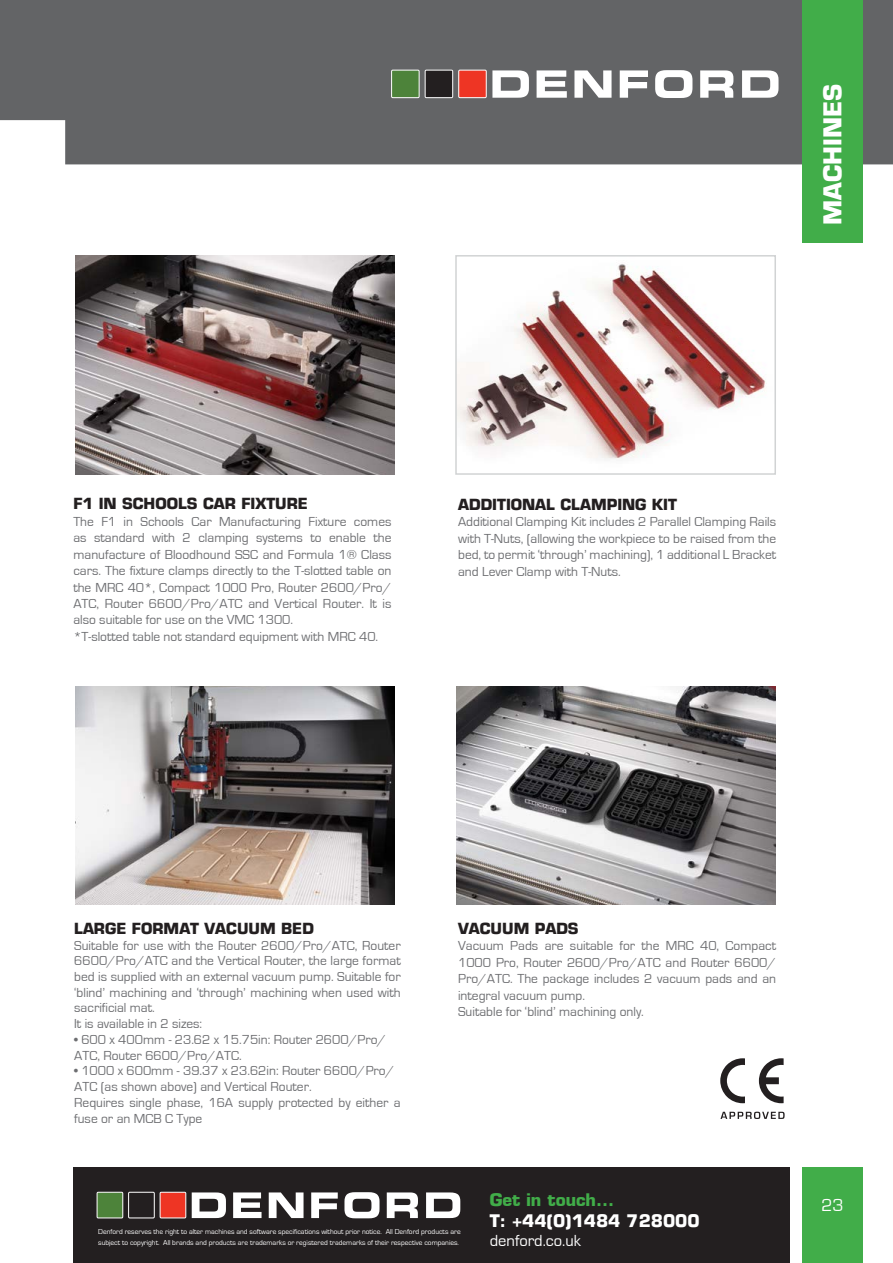
<style>
.page{position:relative;width:893px;height:1263px;background:#fff}
.page>*{position:absolute;margin:0;border:0;box-sizing:border-box;transform-origin:0 0}
.t1{font:700 24px "Eurostile";color:#fff}
.t2{font:18px "Eurostile";color:#fff}
.t3{font:700 16.95px "Eurostile";color:#fff}
.t4{font:700 16.95px "Eurostile";color:#41ad49}
.t5{font:16.5px "Eurostile";color:#fff}
.t6{font:700 15px "Eurostile";color:#231f20}
.t7{font:13.5px/16.5px "Eurostile";color:#6d6e71}
.t8{font:7.35px/10.9px "Eurostile";color:#fff}
</style>
<div class="page">
<div style="left:0;top:0;width:893px;height:164px;background:#636466"></div>
<div style="left:803px;top:0;width:60px;height:243px;background:#41ad49"></div>
<div style="left:803px;top:1167px;width:60px;height:96px;background:#41ad49"></div>
<div style="left:73px;top:1167px;width:716px;height:96px;background:#231f20"></div>
<svg style="left:391px;top:69px;width:138px;height:30px"></svg>
<svg style="left:537px;top:70px;width:30px;height:28px"></svg>
<svg style="left:574px;top:70px;width:37px;height:28px"></svg>
<svg style="left:620px;top:70px;width:28px;height:28px"></svg>
<svg style="left:655px;top:70px;width:37px;height:28px"></svg>
<svg style="left:700px;top:70px;width:33px;height:28px"></svg>
<svg style="left:742px;top:70px;width:36px;height:28px"></svg>
<svg style="left:96px;top:1191px;width:130px;height:28px"></svg>
<svg style="left:233px;top:1192px;width:29px;height:26px"></svg>
<svg style="left:269px;top:1192px;width:35px;height:26px"></svg>
<svg style="left:311px;top:1192px;width:27px;height:26px"></svg>
<svg style="left:344px;top:1192px;width:35px;height:26px"></svg>
<svg style="left:387px;top:1192px;width:31px;height:26px"></svg>
<svg style="left:426px;top:1192px;width:34px;height:26px"></svg>
<img style="left:457px;top:264px;width:309px;height:195px">
<div style="left:455px;top:255px;width:321px;height:220px;border:1px solid #d1d3d4"></div>
<img style="left:456px;top:686px;width:319px;height:218px">
<img style="left:75px;top:256px;width:320px;height:218px">
<img style="left:75px;top:686px;width:320px;height:218px">
<svg style="left:720px;top:1058px;width:25px;height:45px"></svg>
<svg style="left:759px;top:1058px;width:25px;height:45px"></svg>
<svg style="left:720px;top:1112px;width:65px;height:7px"></svg>
<h1 class="t1" style="left:818px;top:225px;width:143px;rotate:-90deg">MACHINES</h1>
<p class="t6" style="left:73px;top:494px;width:236px">F1 IN SCHOOLS CAR FIXTURE</p>
<p class="t7" style="left:73px;top:513px;width:320px">The F1 in Schools Car Manufacturing Fixture comes as standard with 2 clamping systems to enable the manufacture of Bloodhound SSC and Formula 1® Class cars. The fixture clamps directly to the T-slotted table on the MRC 40*, Compact 1000 Pro, Router 2600/Pro/ ATC, Router 6600/Pro/ATC and Vertical Router. It is also suitable for use on the VMC 1300.<br>*T-slotted table not standard equipment with MRC 40.</p>
<p class="t6" style="left:458px;top:495px;width:220px">ADDITIONAL CLAMPING KIT</p>
<p class="t7" style="left:458px;top:514px;width:320px;text-align:justify">Additional Clamping Kit includes 2 Parallel Clamping Rails with T-Nuts, (allowing the workpiece to be raised from the bed, to permit ‘through’ machining), 1 additional L Bracket and Lever Clamp with T-Nuts.</p>
<p class="t6" style="left:74px;top:919px;width:241px">LARGE FORMAT VACUUM BED</p>
<p class="t7" style="left:74px;top:937px;width:328px;line-height:15.8px">Suitable for use with the Router 2600/Pro/ATC, Router 6600/Pro/ATC and the Vertical Router, the large format bed is supplied with an external vacuum pump. Suitable for ‘blind’ machining and ‘through’ machining when used with sacrificial mat.<br>It is available in 2 sizes:</p>
<p class="t7" style="left:74px;top:1032px;width:313px;line-height:15.8px">• 600 x 400mm - 23.62 x 15.75in: Router 2600/Pro/<br>ATC, Router 6600/Pro/ATC.</p>
<p class="t7" style="left:74px;top:1063px;width:328px;line-height:15.9px">• 1000 x 600mm - 39.37 x 23.62in: Router 6600/Pro/ ATC (as shown above) and Vertical Router.<br>Requires single phase, 16A supply protected by either a fuse or an MCB C Type</p>
<p class="t6" style="left:458px;top:919px;width:122px">VACUUM PADS</p>
<p class="t7" style="left:458px;top:938px;width:320px">Vacuum Pads are suitable for the MRC 40, Compact 1000 Pro, Router 2600/Pro/ATC and Router 6600/ Pro/ATC. The package includes 2 vacuum pads and an integral vacuum pump.<br>Suitable for ‘blind’ machining only.</p>
<p class="t8" style="left:98px;top:1227px;width:364px">Denford reserves the right to alter machines and software specifications without prior notice. All Denford products are subject to copyright. All brands and products are trademarks or registered trademarks of their respective companies.</p>
<p class="t4" style="left:490px;top:1189px;width:126px">Get in touch...</p>
<p class="t3" style="left:490px;top:1210px;width:211px">T: +44(0)1484 728000</p>
<p class="t5" style="left:490px;top:1231px;width:93px">denford.co.uk</p>
<h2 class="t2" style="left:822px;top:1195px;width:24px">23</h2>
</div>
